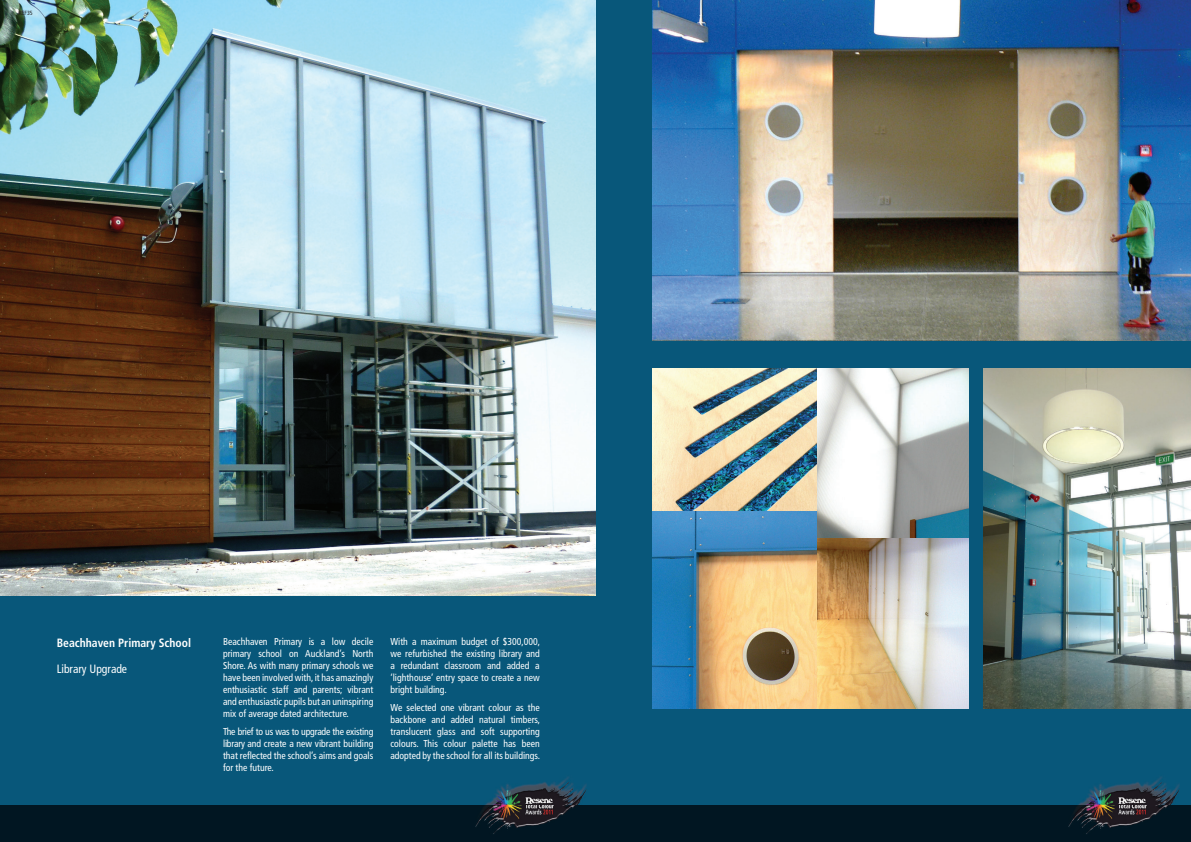
<style>
.page{position:relative;width:1191px;height:842px;background:#08577a}
.page>*{position:absolute;margin:0;border:0;box-sizing:border-box;transform-origin:0 0}
.t1{font:700 condensed 12px "Frutiger";color:#fff}
.t2{font:condensed 12px "Frutiger";color:#fff}
.t3{font:condensed 10px/12px "Frutiger";color:#fff;text-align:justify}
.t4{font:condensed 6px "Frutiger";color:#231f20}
</style>
<div class="page">
<img style="left:0;top:0;width:595px;height:595px">
<img style="left:652px;top:369px;width:317px;height:340px">
<img style="left:983px;top:369px;width:208px;height:340px">
<img style="left:652px;top:0;width:539px;height:340px">
<div style="left:0;top:805px;width:1191px;height:37px;background:#011622"></div>
<img style="left:1068px;top:777px;width:111px;height:57px">
<img style="left:475px;top:777px;width:111px;height:57px">
<p class="t4" style="left:19px;top:9px;width:15px">REF35</p>
<p class="t1" style="left:57px;top:636px;width:136px">Beachhaven Primary School</p>
<p class="t2" style="left:57px;top:661px;width:72px">Library Upgrade</p>
<p class="t3" style="left:223px;top:636px;width:152px">Beachhaven Primary is a low decile primary school on Auckland’s North Shore. As with many primary schools we have been involved with, it has amazingly enthusiastic staff and parents; vibrant and enthusiastic pupils but an uninspiring mix of average dated architecture.</p>
<p class="t3" style="left:223px;top:726px;width:152px">The brief to us was to upgrade the existing library and create a new vibrant building that reflected the school’s aims and goals for the future.</p>
<p class="t3" style="left:390px;top:636px;width:151px">With a maximum budget of $300,000, we refurbished the existing library and a redundant classroom and added a ‘lighthouse’ entry space to create a new bright building.</p>
<p class="t3" style="left:390px;top:702px;width:151px">We selected one vibrant colour as the backbone and added natural timbers, translucent glass and soft supporting colours. This colour palette has been adopted by the school for all its buildings.</p>
</div>
